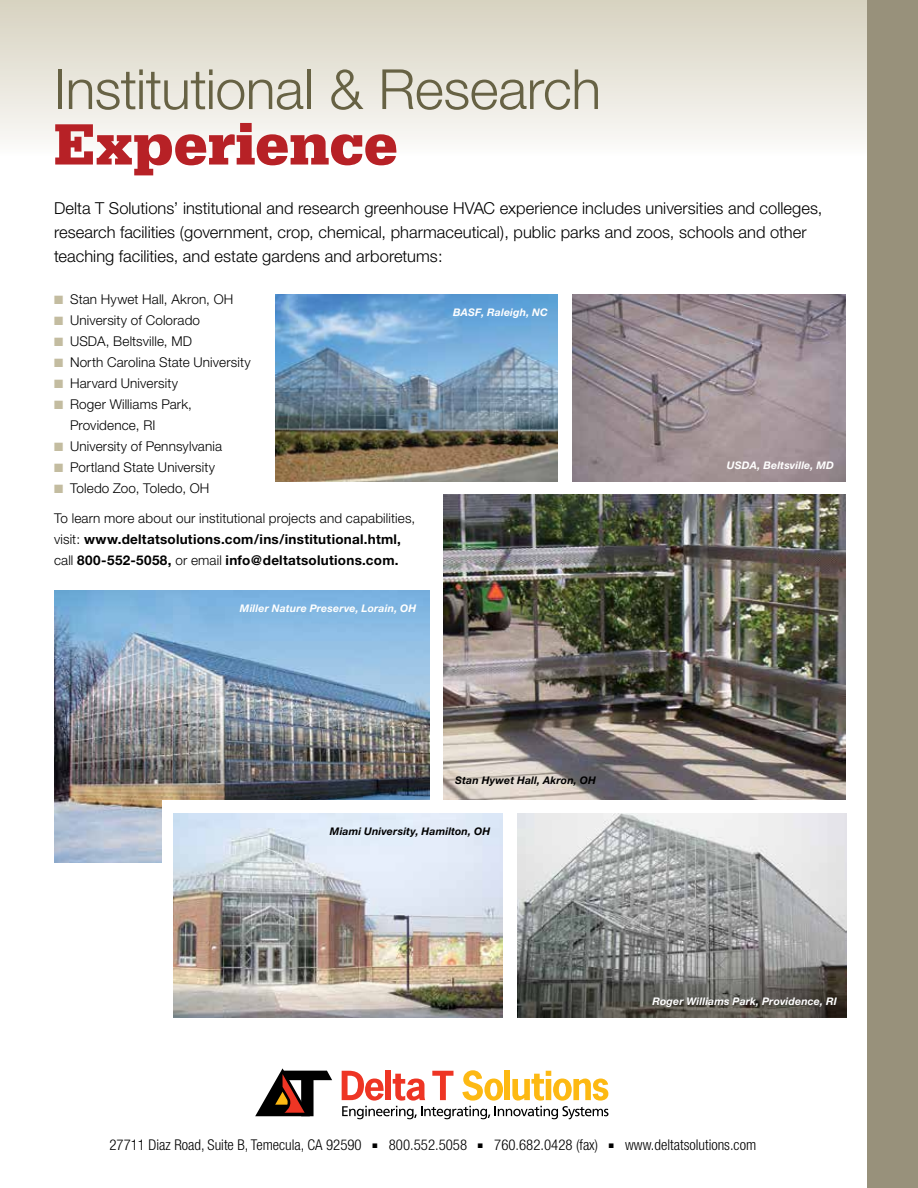
<style>
.page{position:relative;width:918px;height:1188px;background:#fff}
.page>*{position:absolute;margin:0;border:0;box-sizing:border-box;transform-origin:0 0}
.Subhead_Lg{font:900 61.5px "Serifa";letter-spacing:-.005em;color:#b72126}
.Subhead_Lg-2{font:300 55.5px "Helvetica Neue";letter-spacing:-.01em;color:#676244}
.body_copy{font:300 16.5px/24px "Helvetica Neue";color:#000}
.t1{font:300 condensed 14.85px "Helvetica Neue";color:#000}
.body_copy-2{font:300 13.5px/21px "Helvetica Neue";letter-spacing:.01em;color:#000}
.body_copy-3{font:700 13.5px/21px "Helvetica Neue";letter-spacing:.02em;color:#000}
.captions{font:italic 700 10.5px "Helvetica Neue";letter-spacing:.02em;color:#fff}
.captions-2{font:italic 700 10.5px "Helvetica Neue";letter-spacing:.02em;color:#000}
.body_copy-4{font:italic 700 10.5px "Helvetica Neue";letter-spacing:.015em;color:#fff}
.s1{color:#c3bca0}
.s2{font-weight:300}
</style>
<div class="page">
<img style="left:54px;top:591px;width:375px;height:271px">
<div style="left:162px;top:800px;width:280px;height:115px;background:#fff"></div>
<div style="left:0;top:0;width:918px;height:157px;background:linear-gradient(to bottom,#d7d2bf,#fcfbfa)"></div>
<div style="left:867px;top:0;width:51px;height:1188px;background:#98917b"></div>
<svg style="left:342px;top:1070px;width:267px;height:49px"></svg>
<svg style="left:255px;top:1068px;width:77px;height:48px"></svg>
<img style="left:573px;top:295px;width:273px;height:186px">
<img style="left:276px;top:295px;width:281px;height:186px">
<img style="left:517px;top:813px;width:330px;height:205px">
<img style="left:443px;top:495px;width:403px;height:304px">
<img style="left:173px;top:813px;width:329px;height:205px">
<p class="Subhead_Lg-2" style="left:54px;top:55px;width:549px">Institutional &amp; Research</p>
<p class="Subhead_Lg" style="left:54px;top:108px;width:345px">Experience</p>
<p class="body_copy" style="left:54px;top:196px;width:770px">Delta T Solutions’ institutional and research greenhouse HVAC experience includes universities and colleges, research facilities (government, crop, chemical, pharmaceutical), public parks and zoos, schools and other teaching facilities, and estate gardens and arboretums:</p>
<p class="body_copy-2" style="left:54px;top:289px;width:181px"><span class="s1">■</span> Stan Hywet Hall, Akron, OH</p>
<p class="body_copy-2" style="left:54px;top:310px;width:148px"><span class="s1">■</span> University of Colorado</p>
<p class="body_copy-2" style="left:54px;top:331px;width:140px"><span class="s1">■</span> USDA, Beltsville, MD</p>
<p class="body_copy-2" style="left:54px;top:352px;width:198px"><span class="s1">■</span> North Carolina State University</p>
<p class="body_copy-2" style="left:54px;top:373px;width:126px"><span class="s1">■</span> Harvard University</p>
<p class="body_copy-2" style="left:70px;top:394px;width:123px;text-indent:-16px"><span class="s1">■</span> Roger Williams Park,<br>Providence, RI</p>
<p class="body_copy-2" style="left:54px;top:436px;width:170px"><span class="s1">■</span> University of Pennsylvania</p>
<p class="body_copy-2" style="left:54px;top:457px;width:163px"><span class="s1">■</span> Portland State University</p>
<p class="body_copy-2" style="left:54px;top:478px;width:157px"><span class="s1">■</span> Toledo Zoo, Toledo, OH</p>
<p class="body_copy-3" style="left:54px;top:508px;width:363px"><span class="s2">To learn more about our institutional projects and capabilities, visit:</span> www.deltatsolutions.com/ins/institutional.html, <span class="s2">call</span> 800-552-5058, <span class="s2">or email</span> info@deltatsolutions.com.</p>
<p class="captions" style="left:240px;top:602px;width:178px">Miller Nature Preserve, Lorain, OH</p>
<p class="body_copy-4" style="left:453px;top:306px;width:96px">BASF, Raleigh, NC</p>
<p class="captions" style="left:727px;top:459px;width:109px">USDA, Beltsville, MD</p>
<p class="captions-2" style="left:455px;top:774px;width:142px">Stan Hywet Hall, Akron, OH</p>
<p class="captions-2" style="left:330px;top:824px;width:162px">Miami University, Hamilton, OH</p>
<p class="captions" style="left:652px;top:995px;width:186px">Roger Williams Park, Providence, RI</p>
<p class="t1" style="left:109px;top:1136px;width:254px">27711 Diaz Road, Suite B, Temecula, CA 92590</p>
<p class="t1" style="left:372px;top:1136px;width:96px">■ 800.552.5058</p>
<p class="t1" style="left:478px;top:1136px;width:122px">■ 760.682.0428 (fax)</p>
<p class="t1" style="left:609px;top:1136px;width:149px">■ www.deltatsolutions.com</p>
</div>
